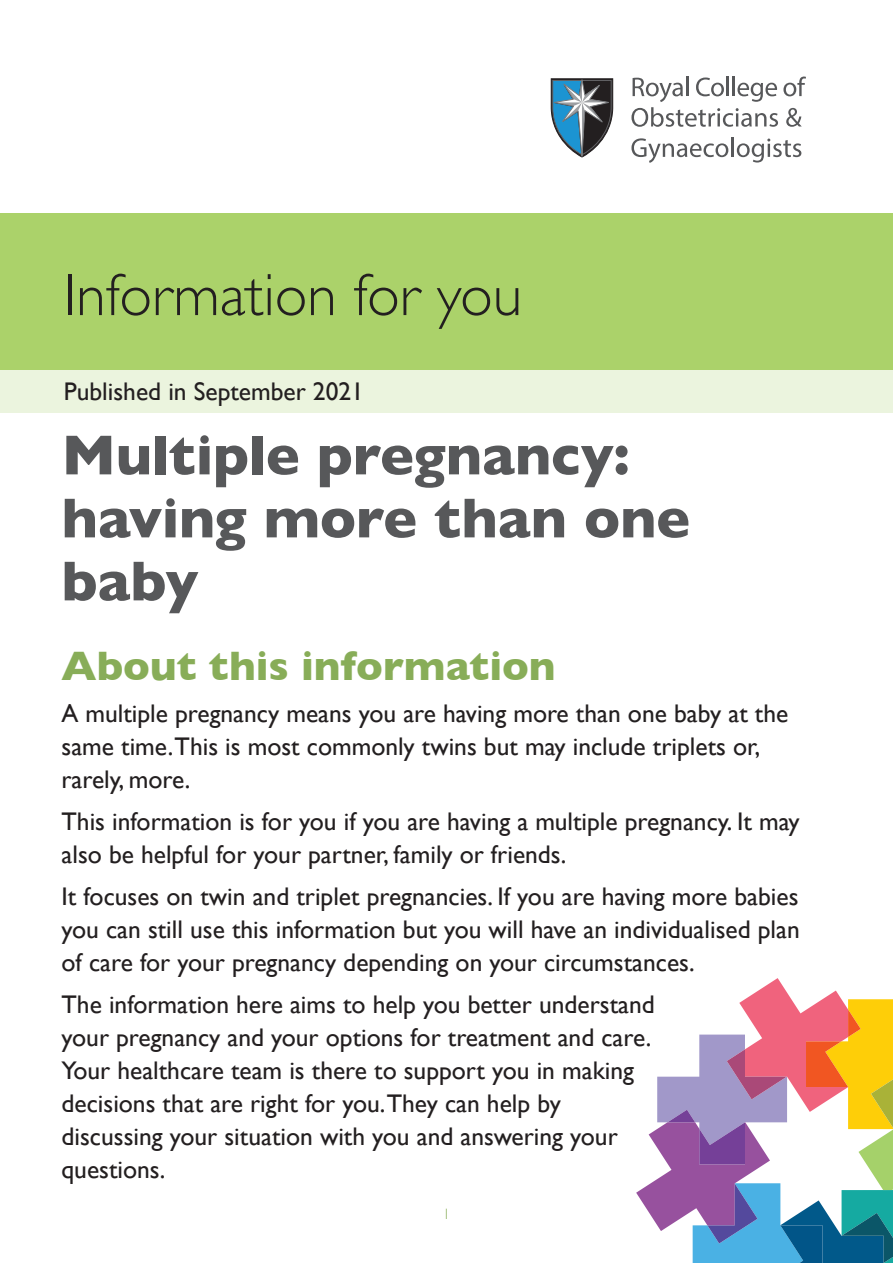
<style>
.page{position:relative;width:893px;height:1263px;background:#fff}
.page>*{position:absolute;margin:0;border:0;box-sizing:border-box;transform-origin:0 0}
.t1{font:300 60px "Gill Sans";color:#231f20}
.PI_title_LARGE{font:700 57px/63px "Gill Sans";letter-spacing:-.005em;color:#57585a}
.PI_A_heading_LARGE{font:700 42px "Gill Sans";color:#88ad58}
.PI_body_text_LARGE{font:25.5px/33px "Gill Sans";color:#231f20}
.t2{font:300 15px "Gill Sans";color:#88ad58}
</style>
<div class="page">
<svg style="left:636px;top:978px;width:257px;height:285px"></svg>
<div style="left:0;top:213px;width:893px;height:157px;background:#abd26a"></div>
<div style="left:0;top:370px;width:893px;height:42px;background:#ebf4de"></div>
<svg style="left:631px;top:77px;width:175px;height:50px"></svg>
<svg style="left:631px;top:138px;width:97px;height:25px"></svg>
<hr style="left:731px;top:138px;width:3px;height:19px;background:#57585a">
<svg style="left:737px;top:139px;width:64px;height:24px"></svg>
<svg style="left:551px;top:78px;width:62px;height:80px"></svg>
<h1 class="t1" style="left:64px;top:248px;width:460px">Information for you</h1>
<p class="PI_body_text_LARGE" style="left:64px;top:375px;width:302px">Published in September 2021</p>
<p class="PI_title_LARGE" style="left:62px;top:422px;width:630px">Multiple pregnancy: having more than one baby</p>
<p class="PI_A_heading_LARGE" style="left:62px;top:632px;width:496px">About this information</p>
<p class="PI_body_text_LARGE" style="left:62px;top:696px;width:728px">A multiple pregnancy means you are having more than one baby at the same time.This is most commonly twins but may include triplets or, rarely, more.</p>
<p class="PI_body_text_LARGE" style="left:62px;top:804px;width:740px">This information is for you if you are having a multiple pregnancy. It may also be helpful for your partner, family or friends.</p>
<p class="PI_body_text_LARGE" style="left:62px;top:879px;width:740px;text-align:justify">It focuses on twin and triplet pregnancies. If you are having more babies you can still use this information but you will have an individualised plan of care for your pregnancy depending on your circumstances.</p>
<p class="PI_body_text_LARGE" style="left:62px;top:987px;width:595px">The information here aims to help you better understand your pregnancy and your options for treatment and care.<br>Your healthcare team is there to support you in making decisions that are right for you.They can help by discussing your situation with you and answering your questions.</p>
<p class="t2" style="left:443px;top:1202px;width:9px">1</p>
</div>
